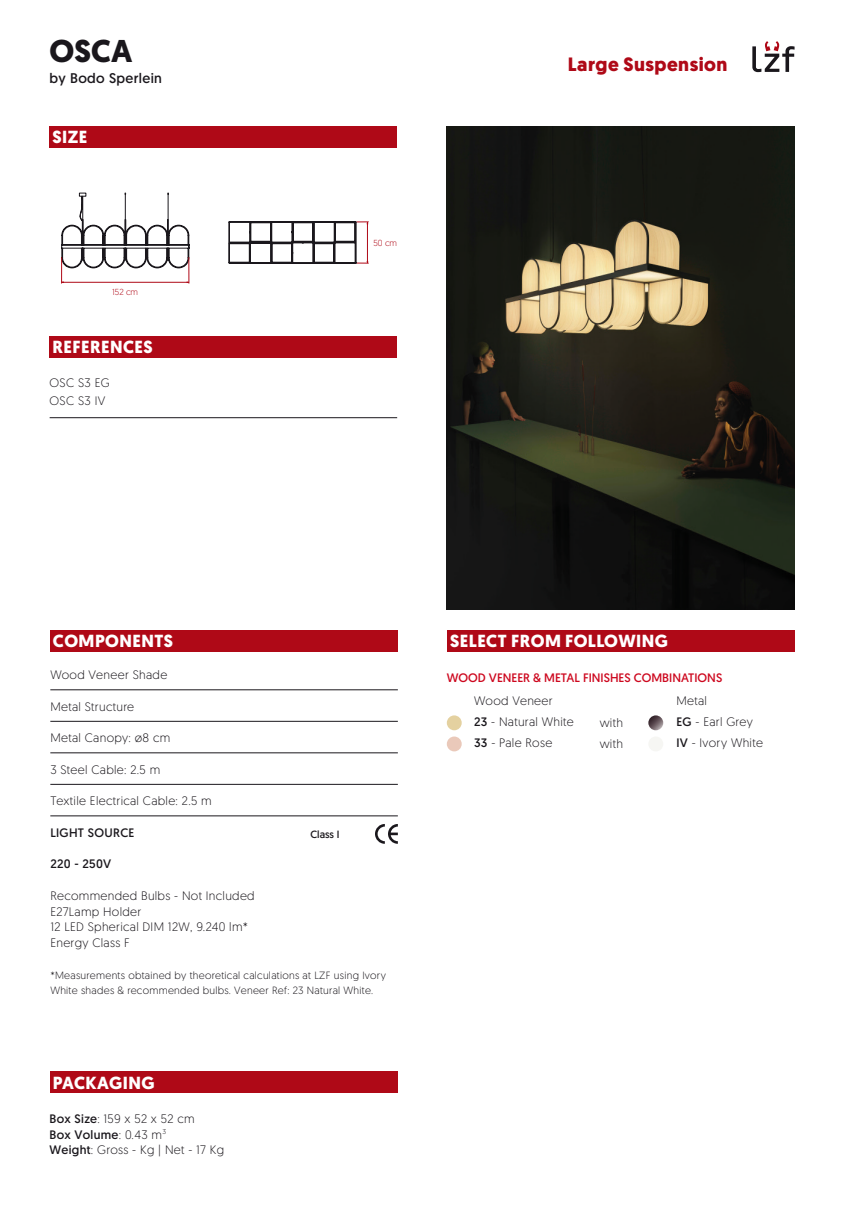
<style>
.page{position:relative;width:844px;height:1216px;background:#fff}
.page>*{position:absolute;margin:0;border:0;box-sizing:border-box;transform-origin:0 0}
.t1{font:700 31.5px "Geomanist";color:#1a171c}
.t2{font:700 19.25px "Geomanist";letter-spacing:.025em;color:#af0917}
.t3{font:700 17.5px "Geomanist";letter-spacing:.025em;color:#fff}
.t4{font:14px "Geomanist";letter-spacing:.025em;color:#1a171c}
.t5{font:300 12.25px/15.8px "Geomanist";letter-spacing:.025em;color:#1a171c}
.t6{font:12.25px "Geomanist";color:#cd071e}
.t7{font:12.25px "Geomanist";letter-spacing:.025em;color:#1a171c}
.t8{font:300 10.5px/15.8px "Geomanist";letter-spacing:.025em;color:#1a171c}
.t9{font:10.5px "Geomanist";color:#1a171c}
.t10{font:300 8.75px "Geomanist";color:#af0917}
.s1{font-weight:400}
</style>
<div class="page">
<svg style="left:752px;top:41px;width:42px;height:31px"></svg>
<div style="left:447px;top:630px;width:347px;height:21px;background:#af0917"></div>
<div style="left:50px;top:126px;width:347px;height:21px;background:#af0917"></div>
<div style="left:50px;top:336px;width:347px;height:21px;background:#af0917"></div>
<div style="left:50px;top:1071px;width:347px;height:21px;background:#af0917"></div>
<div style="left:50px;top:630px;width:347px;height:21px;background:#af0917"></div>
<img style="left:446px;top:126px;width:348px;height:483px">
<svg style="left:61px;top:193px;width:128px;height:90px"></svg>
<svg style="left:229px;top:221px;width:139px;height:43px"></svg>
<hr style="left:50px;top:689px;width:348px;height:1px;background:#1a171c">
<hr style="left:50px;top:721px;width:348px;height:1px;background:#1a171c">
<hr style="left:50px;top:752px;width:348px;height:1px;background:#1a171c">
<hr style="left:50px;top:784px;width:348px;height:1px;background:#1a171c">
<hr style="left:50px;top:815px;width:348px;height:1px;background:#1a171c">
<svg style="left:375px;top:824px;width:23px;height:19px"></svg>
<hr style="left:50px;top:417px;width:347px;height:1px;background:#1a171c">
<div style="left:446px;top:715px;width:15px;height:15px;background:#e4d1a0;border-radius:50%"></div>
<div style="left:446px;top:736px;width:15px;height:15px;background:#eac9ba;border-radius:50%"></div>
<div style="left:648px;top:736px;width:15px;height:15px;background:#f6f6f3;border-radius:50%"></div>
<svg style="left:648px;top:715px;width:15px;height:15px"></svg>
<h1 class="t1" style="left:50px;top:30px;width:84px">OSCA</h1>
<p class="t4" style="left:50px;top:69px;width:114px">by Bodo Sperlein</p>
<h3 class="t3" style="left:52px;top:125px;width:36px">SIZE</h3>
<p class="t10" style="left:112px;top:286px;width:27px">152 cm</p>
<h3 class="t3" style="left:52px;top:335px;width:102px">REFERENCES</h3>
<p class="t5" style="left:50px;top:373px;width:62px;line-height:18px">OSC S3 EG<br>OSC S3 IV</p>
<p class="t10" style="left:373px;top:237px;width:25px">50 cm</p>
<h2 class="t2" style="left:568px;top:51px;width:161px">Large Suspension</h2>
<h3 class="t3" style="left:53px;top:629px;width:122px">COMPONENTS</h3>
<p class="t5" style="left:50px;top:666px;width:118px">Wood Veneer Shade</p>
<p class="t5" style="left:50px;top:698px;width:85px">Metal Structure</p>
<p class="t5" style="left:50px;top:729px;width:121px">Metal Canopy: ø8 cm</p>
<p class="t5" style="left:50px;top:761px;width:111px">3 Steel Cable: 2.5 m</p>
<p class="t5" style="left:50px;top:792px;width:163px">Textile Electrical Cable: 2.5 m</p>
<p class="t7" style="left:50px;top:824px;width:86px">LIGHT SOURCE</p>
<p class="t7" style="left:50px;top:856px;width:63px">220 - 250V</p>
<p class="t5" style="left:50px;top:887px;width:206px">Recommended Bulbs - Not Included<br>E27Lamp Holder<br>12 LED Spherical DIM 12W, 9.240 lm*<br>Energy Class F</p>
<p class="t8" style="left:50px;top:966px;width:337px">*Measurements obtained by theoretical calculations at LZF using Ivory<br>White shades &amp; recommended bulbs. Veneer Ref: 23 Natural White.</p>
<p class="t9" style="left:310px;top:827px;width:30px">Class I</p>
<h3 class="t3" style="left:53px;top:1070px;width:103px">PACKAGING</h3>
<p class="t5" style="left:50px;top:1110px;width:176px"><span class="s1">Box Size</span>: 159 x 52 x 52 cm<br><span class="s1">Box Volume</span>: 0.43 m<sup>3<br></sup><span class="s1">Weight</span>: Gross - Kg | Net - 17 Kg</p>
<h3 class="t3" style="left:450px;top:629px;width:219px">SELECT FROM FOLLOWING</h3>
<p class="t6" style="left:446px;top:669px;width:277px">WOOD VENEER &amp; METAL FINISHES COMBINATIONS</p>
<p class="t5" style="left:474px;top:690px;width:101px;line-height:21px">Wood Veneer<br><span class="s1">23</span> - Natural White<br><span class="s1">33</span> - Pale Rose</p>
<p class="t5" style="left:676px;top:690px;width:88px;line-height:21px">Metal<br><span class="s1">EG</span> - Earl Grey<br><span class="s1">IV</span> - Ivory White</p>
<p class="t5" style="left:599px;top:711px;width:25px;line-height:21px">with with</p>
</div>
